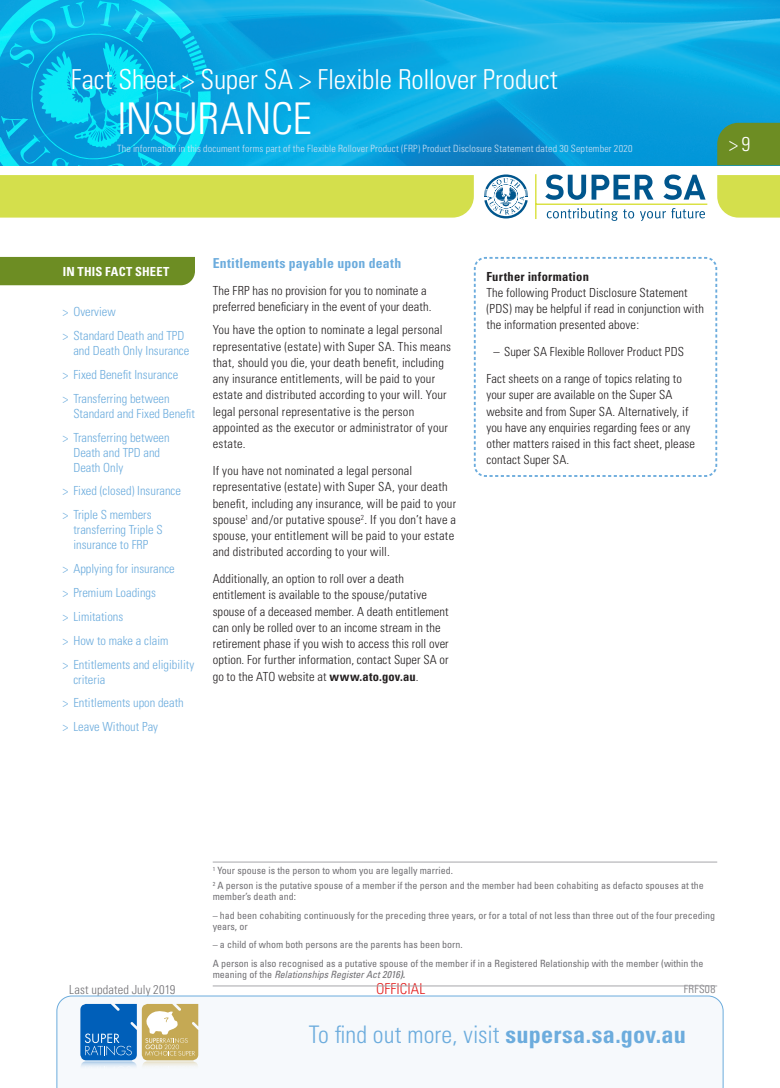
<style>
.page{position:relative;width:780px;height:1088px;background:#fff}
.page>*{position:absolute;margin:0;border:0;box-sizing:border-box;transform-origin:0 0}
.t1{font:300 condensed 43.75px "Univers";letter-spacing:-.01em;color:#fff}
.t2{font:300 condensed 27.5px "Univers";letter-spacing:-.005em;color:#fff}
.t3{font:300 condensed 24.25px "Univers";letter-spacing:.005em;color:#6cacdd}
.t4{font:300 condensed 20px "Univers";color:#fff}
.t5{font:300 condensed 15px "Univers";letter-spacing:.01em;color:#e32121}
.Body_Heading_-_blue{font:700 condensed 13.75px "Univers";letter-spacing:.015em;color:#6cacdd}
.Body{font:300 condensed 12.5px/16.2px "Univers";letter-spacing:.005em;color:#231f20}
.Body_Heading_-_blue-2{font:300 condensed 12.5px/16.2px "Univers";letter-spacing:.02em;color:#231f20}
.t6{font:300 condensed 12.5px/23.9px "Univers";color:#6cacdd}
.Body_Bullet_-_end_li{font:300 condensed 12.5px "Univers";letter-spacing:.005em;color:#231f20}
.t7{font:300 condensed 12.5px "Univers";letter-spacing:.01em;color:#717074}
.Body_Heading_-_black{font:700 condensed 12.5px "Univers";letter-spacing:.025em;color:#231f20}
.t8{font:700 condensed 12.5px "Univers";letter-spacing:.01em;color:#fff}
.t9{font:300 condensed 11.25px "Univers";letter-spacing:.025em;color:#717074}
.Caption_Disclaimer{font:condensed 10px/11.2px "Univers";color:#717074}
.t10{font:300 condensed 10px "Univers";letter-spacing:.015em;color:#cfe1f3}
.Body_Heading_-_blue-3{font:condensed 10px "Univers";color:#717074}
.s1{font-weight:700}
.s2{font-style:italic}
.s3{font-weight:700;font-style:italic}
</style>
<div class="page">
<img style="left:474px;top:0;width:306px;height:165px">
<svg style="left:545px;top:174px;width:108px;height:26px"></svg>
<svg style="left:663px;top:174px;width:42px;height:26px"></svg>
<svg style="left:546px;top:208px;width:88px;height:13px"></svg>
<svg style="left:640px;top:208px;width:65px;height:13px"></svg>
<hr style="left:535px;top:174px;width:1px;height:45px;background:#d8e039">
<hr style="left:535px;top:204px;width:172px;height:1px;background:#d8e039">
<svg style="left:484px;top:174px;width:44px;height:44px"></svg>
<svg style="left:717px;top:175px;width:63px;height:43px;background:#d6e055"></svg>
<svg style="left:0;top:0;width:474px;height:218px;background:#3cbac6"></svg>
<div style="left:717px;top:123px;width:63px;height:42px;background:#6d8d23"></div>
<div style="left:0;top:257px;width:195px;height:28px;background:#6d8d23"></div>
<div style="left:57px;top:996px;width:666px;height:92px;background:#f6f9fc"></div>
<svg style="left:80px;top:1004px;width:118px;height:84px"></svg>
<svg style="left:473px;top:257px;width:245px;height:220px"></svg>
<hr style="left:213px;top:986px;width:504px;height:1px;background:#a6a6aa">
<hr style="left:213px;top:862px;width:504px;height:1px;background:#a6a6aa">
<h2 class="t2" style="left:71px;top:63px;width:488px">Fact Sheet &gt; Super SA &gt; Flexible Rollover Product</h2>
<h1 class="t1" style="left:117px;top:93px;width:196px">INSURANCE</h1>
<p class="t10" style="left:117px;top:142px;width:517px">The information in this document forms part of the Flexible Rollover Product (FRP) Product Disclosure Statement dated 30 September 2020</p>
<h3 class="t4" style="left:729px;top:132px;width:23px">&gt;9</h3>
<p class="t8" style="left:63px;top:264px;width:108px">IN THIS FACT SHEET</p>
<p class="t6" style="left:63px;top:300px;width:123px">&gt; Overview<br>&gt; Standard Death and TPD</p>
<p class="t6" style="left:63px;top:339px;width:128px;text-indent:11px">and Death Only Insurance &gt; Fixed Benefit Insurance<br>&gt; Transferring between</p>
<p class="t6" style="left:63px;top:401px;width:134px;text-indent:11px">Standard and Fixed Benefit &gt; Transferring between</p>
<p class="t6" style="left:73px;top:445px;width:88px;line-height:15px">Death and TPD and<br>Death Only</p>
<p class="t6" style="left:63px;top:479px;width:120px">&gt; Fixed (closed) Insurance &gt; Triple S members</p>
<p class="t6" style="left:73px;top:522px;width:91px;line-height:15px">transferring Triple S insurance to FRP</p>
<p class="t6" style="left:63px;top:557px;width:133px">&gt; Applying for insurance<br>&gt; Premium Loadings<br>&gt; Limitations<br>&gt; How to make a claim<br>&gt; Entitlements and eligibility</p>
<p class="t6" style="left:63px;top:667px;width:122px;text-indent:11px">criteria<br>&gt; Entitlements upon death &gt; Leave Without Pay</p>
<p class="Body_Heading_-_blue" style="left:213px;top:254px;width:190px">Entitlements payable upon death</p>
<p class="Body" style="left:213px;top:282px;width:220px">The FRP has no provision for you to nominate a preferred beneficiary in the event of your death.</p>
<p class="Body_Heading_-_blue-2" style="left:213px;top:322px;width:240px">You have the option to nominate a legal personal representative (estate) with Super SA. This means that, should you die, your death benefit, including any insurance entitlements, will be paid to your estate and distributed according to your will. Your legal personal representative is the person appointed as the executor or administrator of your estate.</p>
<p class="Body_Heading_-_blue-2" style="left:213px;top:462px;width:245px">If you have not nominated a legal personal representative (estate) with Super SA, your death benefit, including any insurance, will be paid to your spouse<sup>1</sup> and/or putative spouse<sup>2</sup>. If you don’t have a spouse, your entitlement will be paid to your estate and distributed according to your will.</p>
<p class="Body" style="left:213px;top:571px;width:237px">Additionally, an option to roll over a death entitlement is available to the spouse/putative spouse of a deceased member. A death entitlement can only be rolled over to an income stream in the retirement phase if you wish to access this roll over option. For further information, contact Super SA or go to the ATO website at <span class="s1">www.ato.gov.au</span>.</p>
<p class="Body_Heading_-_black" style="left:486px;top:268px;width:104px">Further information</p>
<p class="Body" style="left:486px;top:284px;width:219px">The following Product Disclosure Statement (PDS) may be helpful if read in conjunction with the information presented above:</p>
<p class="Body_Bullet_-_end_li" style="left:493px;top:344px;width:192px">– Super SA Flexible Rollover Product PDS</p>
<p class="Body" style="left:486px;top:371px;width:210px">Fact sheets on a range of topics relating to your super are available on the Super SA website and from Super SA. Alternatively, if you have any enquiries regarding fees or any other matters raised in this fact sheet, please contact Super SA.</p>
<p class="Body_Heading_-_blue-3" style="left:213px;top:864px;width:242px"><sup>1</sup> Your spouse is the person to whom you are legally married.</p>
<p class="Caption_Disclaimer" style="left:213px;top:880px;width:492px"><sup>2</sup> A person is the putative spouse of a member if the person and the member had been cohabiting as defacto spouses at the member’s death and:</p>
<p class="Caption_Disclaimer" style="left:213px;top:909px;width:504px">– had been cohabiting continuously for the preceding three years, or for a total of not less than three out of the four preceding years, or</p>
<p class="Caption_Disclaimer" style="left:213px;top:939px;width:251px">– a child of whom both persons are the parents has been born.</p>
<p class="Caption_Disclaimer" style="left:213px;top:957px;width:492px">A person is also recognised as a putative spouse of the member if in a Registered Relationship with the member (within the meaning of the <span class="s2">Relationships Register Act 2016</span><span class="s3">).</span></p>
<p class="t7" style="left:69px;top:982px;width:107px">Last updated July 2019</p>
<p class="t5" style="left:376px;top:980px;width:51px">OFFICIAL</p>
<p class="t9" style="left:684px;top:983px;width:33px">FRFS08</p>
<h3 class="t3" style="left:309px;top:1019px;width:378px">To find out more, visit <span class="s1">supersa.sa.gov.au</span></h3>
</div>
